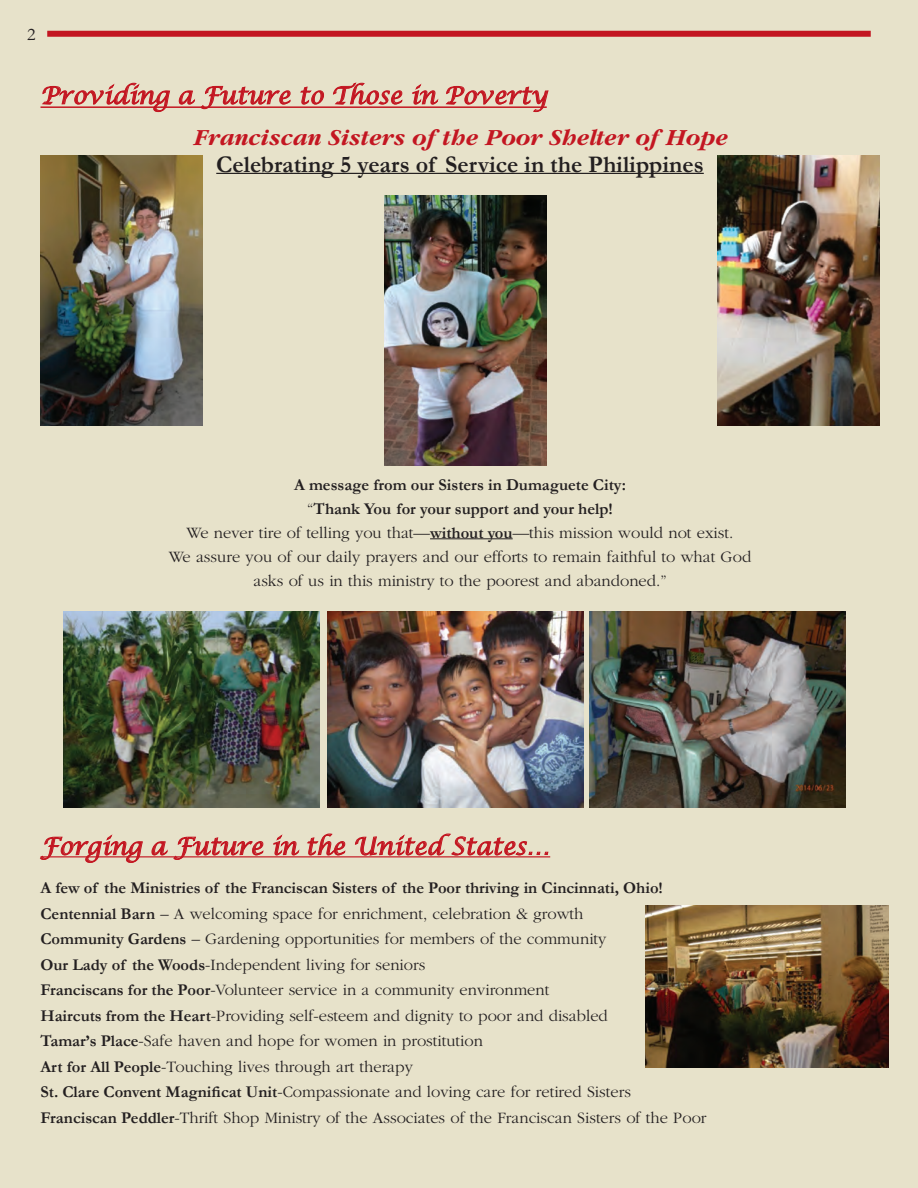
<style>
.page{position:relative;width:918px;height:1188px;background:#e7e2ca}
.page>*{position:absolute;margin:0;border:0;box-sizing:border-box;transform-origin:0 0}
.t1{font:italic 24px "Lucida Calligraphy";color:#c31621}
.t2{font:700 24px "Garamond";color:#231f20}
.t3{font:italic 700 24px "Garamond";color:#c31621}
.t4{font:18px "Garamond";color:#231f20}
.t5{font:300 16.5px/25.5px "Garamond";color:#231f20;text-align:center}
.s1{font-weight:700}
</style>
<div class="page">
<div style="left:47px;top:31px;width:824px;height:6px;background:#c31621"></div>
<img style="left:40px;top:155px;width:162px;height:270px">
<img style="left:718px;top:155px;width:162px;height:270px">
<img style="left:385px;top:196px;width:162px;height:270px">
<img style="left:63px;top:612px;width:257px;height:195px">
<img style="left:327px;top:612px;width:257px;height:195px">
<img style="left:589px;top:612px;width:257px;height:195px">
<img style="left:646px;top:905px;width:243px;height:162px">
<hr style="left:216px;top:173px;width:488px;height:1px;background:#231f20">
<hr style="left:430px;top:538px;width:83px;height:1px;background:#231f20">
<hr style="left:40px;top:856px;width:510px;height:1px;background:#c31621">
<svg style="left:42px;top:82px;width:128px;height:30px"></svg>
<svg style="left:179px;top:86px;width:112px;height:23px"></svg>
<svg style="left:300px;top:86px;width:24px;height:19px"></svg>
<svg style="left:333px;top:82px;width:70px;height:23px"></svg>
<svg style="left:412px;top:83px;width:27px;height:22px"></svg>
<svg style="left:445px;top:86px;width:104px;height:26px"></svg>
<svg style="left:40px;top:834px;width:103px;height:29px"></svg>
<svg style="left:151px;top:836px;width:113px;height:24px"></svg>
<svg style="left:273px;top:834px;width:27px;height:22px"></svg>
<svg style="left:307px;top:833px;width:39px;height:23px"></svg>
<svg style="left:355px;top:833px;width:194px;height:23px"></svg>
<hr style="left:40px;top:106px;width:507px;height:2px;background:#c31621">
<p class="t4" style="left:27px;top:22px;width:10px">2</p>
<h1 class="t1" style="left:40px;top:81px;width:509px">Providing a Future to Those in Poverty</h1>
<h1 class="t3" style="left:193px;top:125px;width:536px">Franciscan Sisters of the Poor Shelter of Hope</h1>
<h1 class="t2" style="left:216px;top:148px;width:489px">Celebrating 5 years of Service in the Philippines</h1>
<p class="t5" style="left:169px;top:473px;width:584px;line-height:24px"><span class="s1">A message from our Sisters in Dumaguete City:<br></span>“<span class="s1">Thank You for your support and your help!<br></span>We never tire of telling you that—<span class="s1">without you</span>—this mission would not exist.<br>We assure you of our daily prayers and our efforts to remain faithful to what God asks of us in this ministry to the poorest and abandoned.”</p>
<h1 class="t1" style="left:40px;top:832px;width:511px">Forging a Future in the United States…</h1>
<p class="t5" style="left:40px;top:876px;width:668px;text-align:left"><span class="s1">A few of the Ministries of the Franciscan Sisters of the Poor thriving in Cincinnati, Ohio!<br>Centennial Barn</span> – A welcoming space for enrichment, celebration &amp; growth<br><span class="s1">Community Gardens</span> – Gardening opportunities for members of the community<br><span class="s1">Our Lady of the Woods</span>-Independent living for seniors<br><span class="s1">Franciscans for the Poor</span>-Volunteer service in a community environment<br><span class="s1">Haircuts from the Heart</span>-Providing self-esteem and dignity to poor and disabled<br><span class="s1">Tamar’s Place</span>-Safe haven and hope for women in prostitution<br><span class="s1">Art for All People</span>-Touching lives through art therapy<br><span class="s1">St. Clare Convent Magnificat Unit</span>-Compassionate and loving care for retired Sisters <span class="s1">Franciscan Peddler</span>-Thrift Shop Ministry of the Associates of the Franciscan Sisters of the Poor</p>
</div>
